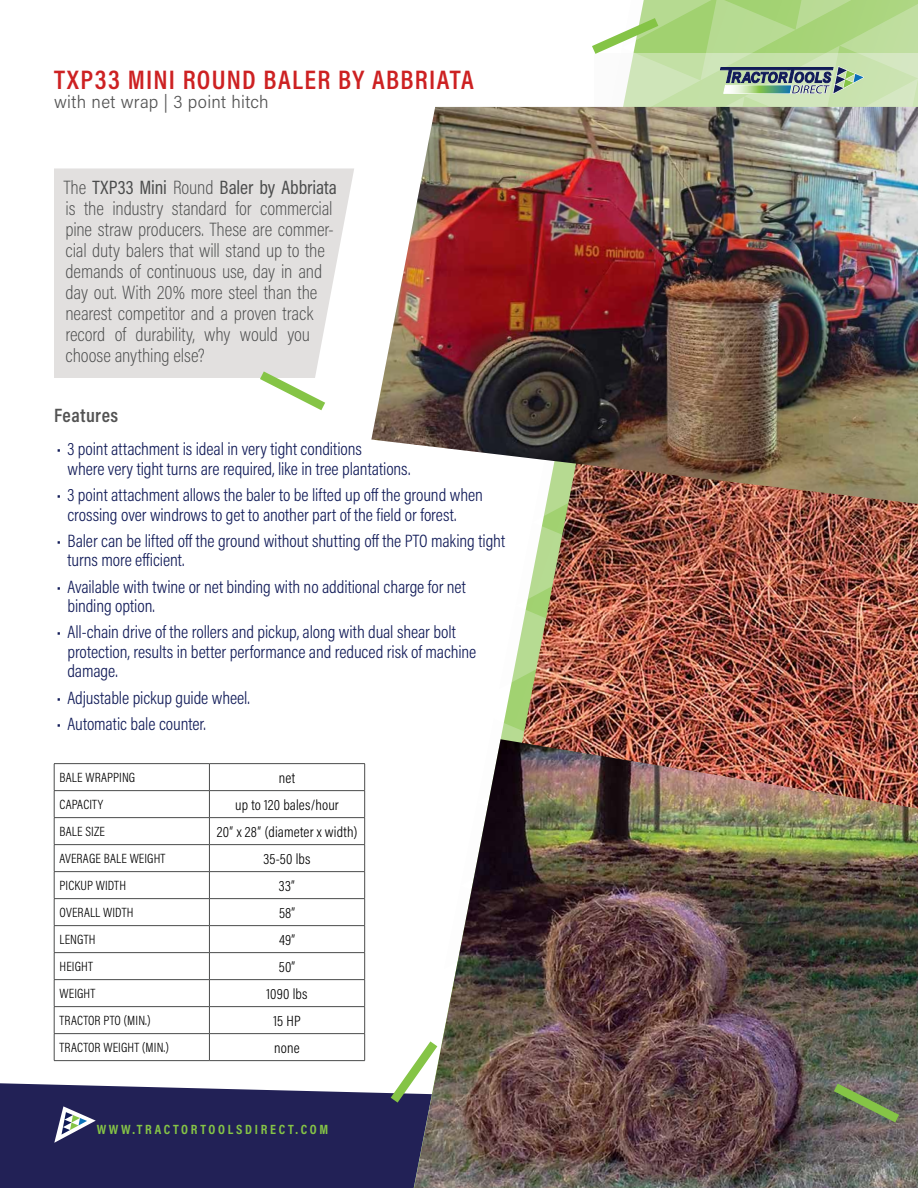
<style>
.page{position:relative;width:918px;height:1188px;background:#fff}
.page>*{position:absolute;margin:0;border:0;box-sizing:border-box;transform-origin:0 0}
.t1{font:600 27px "Acumin Pro Cond";letter-spacing:.045em;color:#cd2122}
.t2{font:200 19.5px/21px "Acumin Pro Cond";letter-spacing:-.005em;color:#4b4c4c}
.t3{font:600 19.5px "Acumin Pro Cond";letter-spacing:.025em;color:#535353}
.t4{font:300 18px/19.5px "Acumin Pro Cond";letter-spacing:-.005em;color:#111b58}
.t5{font:300 18px "Acumin Pro Semi Cond";letter-spacing:.02em;color:#535353}
.t6{font:300 15px "Acumin Pro Cond";letter-spacing:.01em;color:#000}
.t7{font:300 13.5px "Acumin Pro Cond";letter-spacing:.01em;color:#000}
.t8{font:700 13.5px "Acumin Pro Cond";letter-spacing:.2em;color:#85c446}
.s1{font-weight:400}
</style>
<div class="page">
<div style="left:0;top:1083px;width:414px;height:105px;background:#222156"></div>
<svg style="left:391px;top:1065px;width:23px;height:38px"></svg>
<svg style="left:54px;top:1106px;width:42px;height:37px"></svg>
<img style="left:371px;top:107px;width:73px;height:341px">
<img style="left:414px;top:1032px;width:504px;height:156px">
<div style="left:54px;top:168px;width:300px;height:210px;background:#e2e0df"></div>
<hr style="left:54px;top:790px;width:155px;height:1px;background:#4b4c4c">
<hr style="left:209px;top:871px;width:156px;height:1px;background:#4b4c4c">
<hr style="left:54px;top:898px;width:155px;height:1px;background:#4b4c4c">
<hr style="left:209px;top:898px;width:156px;height:1px;background:#4b4c4c">
<hr style="left:54px;top:925px;width:155px;height:1px;background:#4b4c4c">
<hr style="left:209px;top:925px;width:156px;height:1px;background:#4b4c4c">
<hr style="left:54px;top:952px;width:155px;height:1px;background:#4b4c4c">
<hr style="left:209px;top:952px;width:156px;height:1px;background:#4b4c4c">
<hr style="left:54px;top:979px;width:155px;height:1px;background:#4b4c4c">
<hr style="left:209px;top:979px;width:156px;height:1px;background:#4b4c4c">
<hr style="left:54px;top:844px;width:155px;height:1px;background:#4b4c4c">
<svg style="left:209px;top:764px;width:1px;height:296px"></svg>
<hr style="left:54px;top:763px;width:155px;height:1px;background:#4b4c4c">
<hr style="left:209px;top:763px;width:156px;height:1px;background:#4b4c4c">
<svg style="left:54px;top:764px;width:1px;height:296px"></svg>
<svg style="left:364px;top:764px;width:1px;height:296px"></svg>
<hr style="left:54px;top:1060px;width:155px;height:1px;background:#4b4c4c">
<hr style="left:209px;top:1060px;width:156px;height:1px;background:#4b4c4c">
<hr style="left:54px;top:817px;width:155px;height:1px;background:#4b4c4c">
<hr style="left:209px;top:790px;width:156px;height:1px;background:#4b4c4c">
<hr style="left:54px;top:871px;width:155px;height:1px;background:#4b4c4c">
<hr style="left:209px;top:817px;width:156px;height:1px;background:#4b4c4c">
<hr style="left:209px;top:844px;width:156px;height:1px;background:#4b4c4c">
<hr style="left:54px;top:1033px;width:155px;height:1px;background:#4b4c4c">
<hr style="left:209px;top:1033px;width:156px;height:1px;background:#4b4c4c">
<hr style="left:54px;top:1006px;width:155px;height:1px;background:#4b4c4c">
<hr style="left:209px;top:1006px;width:156px;height:1px;background:#4b4c4c">
<img style="left:444px;top:0;width:474px;height:1178px">
<svg style="left:260px;top:371px;width:65px;height:39px"></svg>
<h1 class="t1" style="left:54px;top:62px;width:421px">TXP33 MINI ROUND BALER BY ABBRIATA</h1>
<p class="t5" style="left:54px;top:89px;width:216px">with net wrap | 3 point hitch</p>
<p class="t2" style="left:64px;top:176px;width:275px">The <span class="s1">TXP33 Mini</span> Round <span class="s1">Baler by Abbriata </span>is the industry standard for commercial pine straw producers. These are commer&shy;cial duty balers that will stand up to the demands of continuous use, day in and day out. With 20% more steel than the nearest competitor and a proven track record of durability, why would you choose anything else?</p>
<p class="t3" style="left:54px;top:403px;width:66px">Features</p>
<p class="t4" style="left:68px;top:439px;width:344px;text-indent:-11px">• 3 point attachment is ideal in very tight conditions<br>where very tight turns are required, like in tree plantations.</p>
<p class="t4" style="left:68px;top:485px;width:417px;text-indent:-11px">• 3 point attachment allows the baler to be lifted up off the ground when crossing over windrows to get to another part of the field or forest.</p>
<p class="t4" style="left:68px;top:531px;width:439px;text-indent:-11px">• Baler can be lifted off the ground without shutting off the PTO making tight turns more efficient.</p>
<p class="t4" style="left:68px;top:576px;width:400px;text-indent:-11px">• Available with twine or net binding with no additional charge for net binding option.</p>
<p class="t4" style="left:68px;top:622px;width:410px;text-indent:-11px">• All-chain drive of the rollers and pickup, along with dual shear bolt protection, results in better performance and reduced risk of machine damage.</p>
<p class="t4" style="left:57px;top:687px;width:195px">• Adjustable pickup guide wheel.</p>
<p class="t4" style="left:57px;top:714px;width:151px">• Automatic bale counter.</p>
<p class="t7" style="left:60px;top:769px;width:77px">BALE WRAPPING</p>
<p class="t6" style="left:279px;top:768px;width:18px">net</p>
<p class="t7" style="left:60px;top:796px;width:45px">CAPACITY</p>
<p class="t6" style="left:235px;top:795px;width:105px">up to 120 bales/hour</p>
<p class="t7" style="left:60px;top:823px;width:47px">BALE SIZE</p>
<p class="t6" style="left:217px;top:822px;width:142px">20″ x 28″ (diameter x width)</p>
<p class="t7" style="left:60px;top:850px;width:107px">AVERAGE BALE WEIGHT</p>
<p class="t6" style="left:264px;top:849px;width:49px">35-50 lbs</p>
<p class="t7" style="left:60px;top:877px;width:68px">PICKUP WIDTH</p>
<p class="t6" style="left:279px;top:876px;width:18px">33″</p>
<p class="t7" style="left:60px;top:904px;width:75px">OVERALL WIDTH</p>
<p class="t6" style="left:279px;top:903px;width:18px">58”</p>
<p class="t7" style="left:60px;top:931px;width:37px">LENGTH</p>
<p class="t6" style="left:279px;top:930px;width:18px">49”</p>
<p class="t7" style="left:60px;top:958px;width:35px">HEIGHT</p>
<p class="t6" style="left:279px;top:957px;width:18px">50”</p>
<p class="t7" style="left:60px;top:985px;width:37px">WEIGHT</p>
<p class="t6" style="left:267px;top:984px;width:43px">1090 lbs</p>
<p class="t7" style="left:60px;top:1012px;width:93px">TRACTOR PTO (MIN.)</p>
<p class="t6" style="left:273px;top:1011px;width:29px">15 HP</p>
<p class="t7" style="left:60px;top:1039px;width:111px">TRACTOR WEIGHT (MIN.)</p>
<p class="t6" style="left:274px;top:1038px;width:27px">none</p>
<p class="t8" style="left:97px;top:1120px;width:233px">WWW.TRACTORTOOLSDIRECT.COM</p>
</div>
